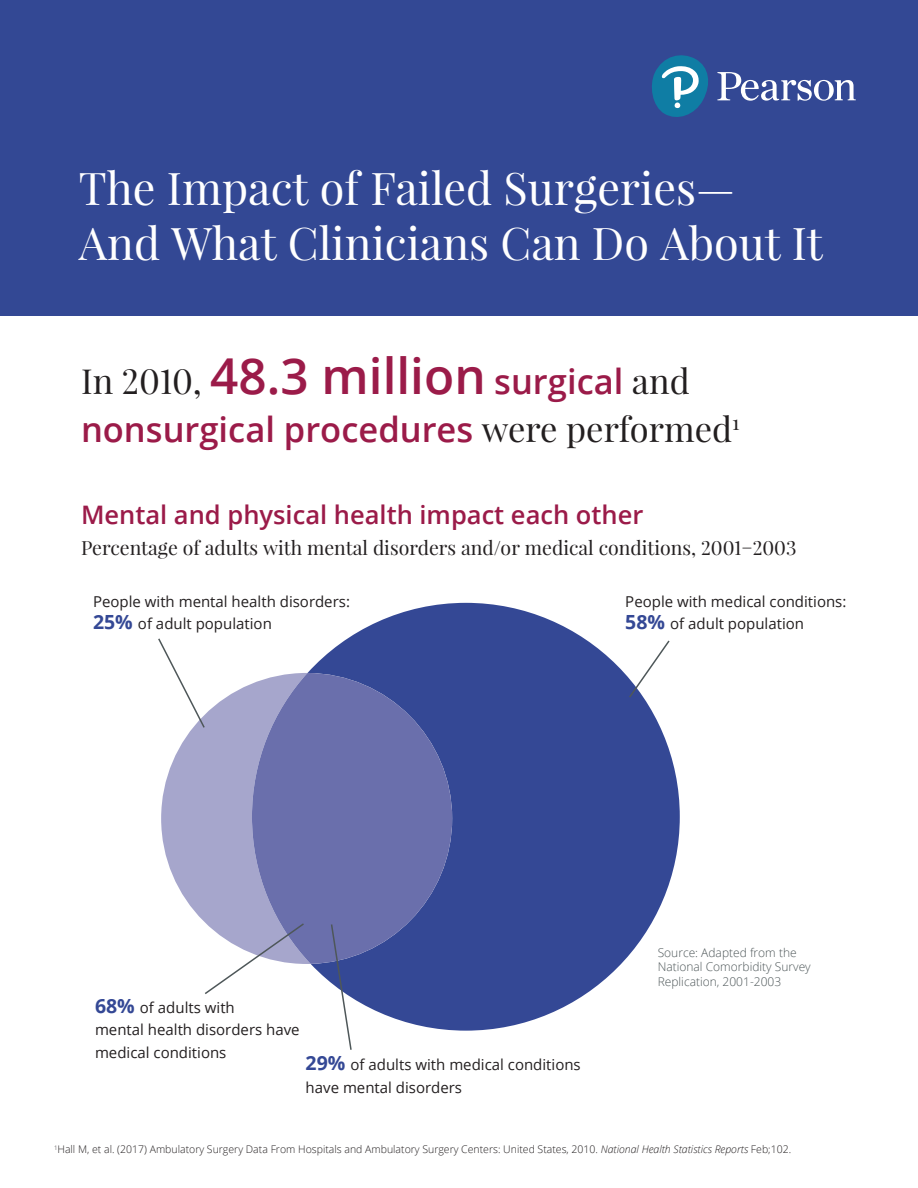
<style>
.page{position:relative;width:918px;height:1188px;background:#fff}
.page>*{position:absolute;margin:0;border:0;box-sizing:border-box;transform-origin:0 0}
.t1{font:600 49.5px "Open Sans";color:#9b1b49}
.t2{font:45px/55.5px "Playfair Display";color:#fff}
.t3{font:600 34.5px "Open Sans";color:#9b1b49}
.t4{font:600 25.5px "Open Sans";color:#9b1b49}
.t5{font:19.5px "Playfair Display";color:#231f20}
.t6{font:15px/22.5px "Open Sans";color:#231f20}
.t7{font:300 12px/14.4px "Open Sans";color:#4e5759}
.t8{font:300 10.5px "Open Sans";color:#231f20}
.s1{font-family:"Playfair Display";font-weight:400;font-size:34.5px;color:#231f20}
.s2{font-size:34.5px}
.s3{font-family:"Playfair Display";font-weight:400;color:#231f20}
.s4{font-weight:700;font-size:19.5px;color:#344895}
.s5{font-style:italic}
</style>
<div class="page">
<div style="left:0;top:0;width:918px;height:315px;background:#334894"></div>
<svg style="left:652px;top:55px;width:204px;height:62px"></svg>
<svg style="left:161px;top:683px;width:91px;height:239px;background:#b3b3d3"></svg>
<svg style="left:308px;top:603px;width:372px;height:428px;fill:#344895"></svg>
<svg style="left:252px;top:673px;width:200px;height:291px;background:#656caa"></svg>
<svg style="left:158px;top:638px;width:48px;height:91px"></svg>
<svg style="left:628px;top:639px;width:43px;height:60px"></svg>
<svg style="left:205px;top:922px;width:101px;height:72px"></svg>
<svg style="left:330px;top:923px;width:23px;height:127px"></svg>
<h2 class="t2" style="left:79px;top:160px;width:746px">The Impact of Failed Surgeries—<br>And What Clinicians Can Do About It</h2>
<h1 class="t1" style="left:81px;top:342px;width:610px"><span class="s1">In 2010,</span> 48.3 million <span class="s2">surgical</span> <span class="s1">and</span></h1>
<h3 class="t3" style="left:81px;top:405px;width:660px">nonsurgical procedures <span class="s3">were performed</span><sup>1</sup></h3>
<h3 class="t4" style="left:81px;top:497px;width:564px">Mental and physical health impact each other</h3>
<h3 class="t5" style="left:81px;top:535px;width:717px">Percentage of adults with mental disorders and/or medical conditions, 2001–2003</h3>
<p class="t6" style="left:93px;top:590px;width:258px">People with mental health disorders:<br><span class="s4">25%</span> of adult population</p>
<p class="t6" style="left:625px;top:590px;width:223px">People with medical conditions:<br><span class="s4">58%</span> of adult population</p>
<p class="t6" style="left:95px;top:996px;width:206px"><span class="s4">68%</span> of adults with<br>mental health disorders have medical conditions</p>
<p class="t6" style="left:306px;top:1053px;width:277px"><span class="s4">29%</span> of adults with medical conditions have mental disorders</p>
<p class="t7" style="left:658px;top:945px;width:155px">Source: Adapted from the<br>National Comorbidity Survey<br>Replication, 2001-2003</p>
<p class="t8" style="left:54px;top:1142px;width:739px"><sup>1</sup>Hall M, et al. (2017) Ambulatory Surgery Data From Hospitals and Ambulatory Surgery Centers: United States, 2010. <span class="s5">National Health Statistics Reports</span> Feb;102.</p>
</div>
